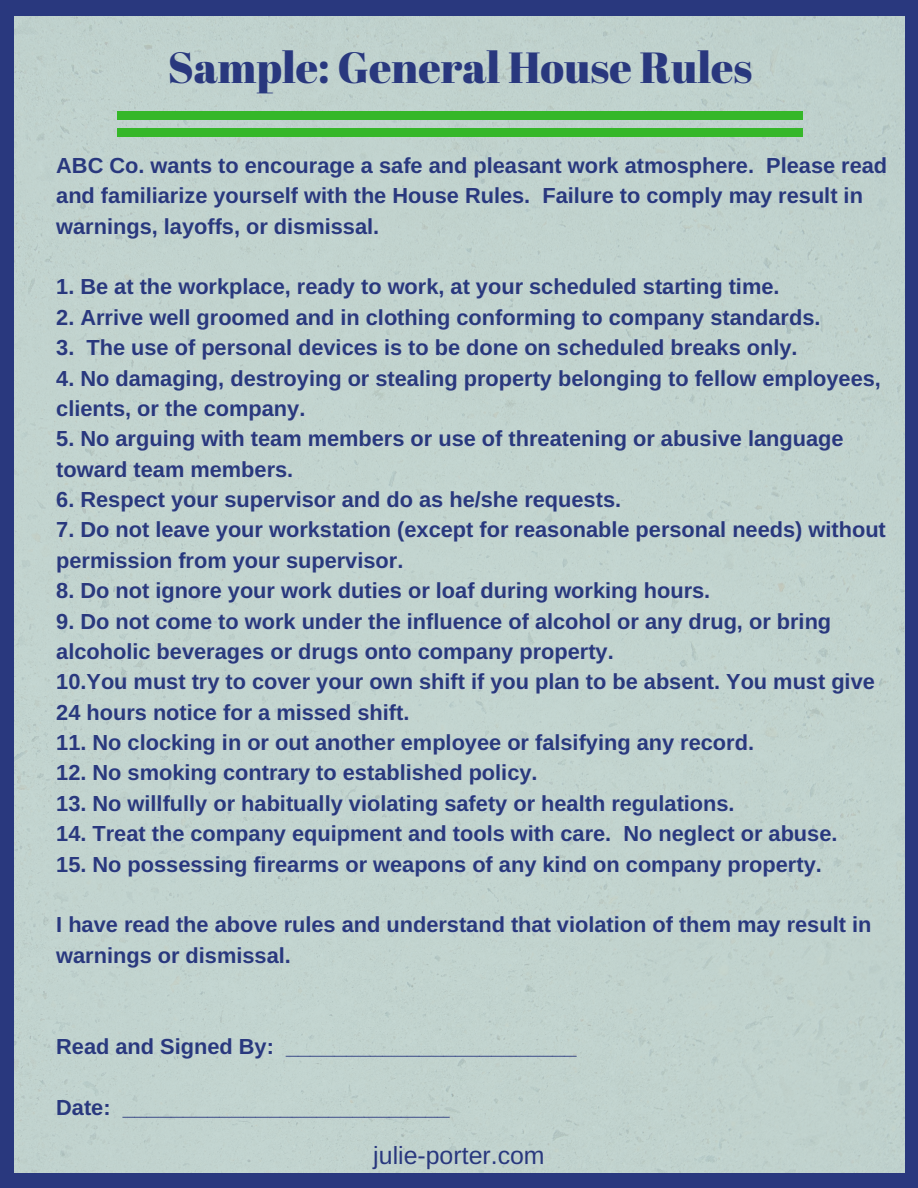
<style>
.page{position:relative;width:918px;height:1188px;background:#fff}
.page>*{position:absolute;margin:0;border:0;box-sizing:border-box;transform-origin:0 0}
.t1{font:43.65px "Abril Fatface";color:#29387e}
.t2{font:24.9px "Arimo";color:#29387e}
.t3{font:700 21.75px/30.3px "Arimo";color:#29387e}
</style>
<div class="page">
<div style="left:14px;top:15px;width:891px;height:1158px;background:#c1d3ce"></div>
<div style="left:117px;top:111px;width:685px;height:8px;background:#35b729"></div>
<div style="left:117px;top:128px;width:685px;height:8px;background:#35b729"></div>
<div style="left:905px;top:1173px;width:13px;height:15px;background:#29387e"></div>
<div style="left:0;top:14px;width:14px;height:1161px;background:#29387e"></div>
<div style="left:0;top:1173px;width:14px;height:15px;background:#29387e"></div>
<div style="left:905px;top:14px;width:13px;height:1161px;background:#29387e"></div>
<div style="left:13px;top:1173px;width:894px;height:15px;background:#29387e"></div>
<div style="left:905px;top:0;width:13px;height:15px;background:#29387e"></div>
<div style="left:0;top:0;width:14px;height:15px;background:#29387e"></div>
<div style="left:13px;top:0;width:894px;height:15px;background:#29387e"></div>
<h1 class="t1" style="left:168px;top:37px;width:586px">Sample: General House Rules</h1>
<p class="t3" style="left:56px;top:150px;width:833px">ABC Co. wants to encourage a safe and pleasant work atmosphere. Please read and familiarize yourself with the House Rules. Failure to comply may result in warnings, layoffs, or dismissal.</p>
<p class="t3" style="left:56px;top:272px;width:725px">1. Be at the workplace, ready to work, at your scheduled starting time.</p>
<p class="t3" style="left:56px;top:302px;width:766px">2. Arrive well groomed and in clothing conforming to company standards.</p>
<p class="t3" style="left:56px;top:332px;width:743px">3. The use of personal devices is to be done on scheduled breaks only.</p>
<p class="t3" style="left:56px;top:363px;width:826px">4. No damaging, destroying or stealing property belonging to fellow employees, clients, or the company.</p>
<p class="t3" style="left:56px;top:424px;width:789px">5. No arguing with team members or use of threatening or abusive language toward team members.</p>
<p class="t3" style="left:56px;top:484px;width:566px">6. Respect your supervisor and do as he/she requests.</p>
<p class="t3" style="left:56px;top:515px;width:831px">7. Do not leave your workstation (except for reasonable personal needs) without permission from your supervisor.</p>
<p class="t3" style="left:56px;top:575px;width:656px">8. Do not ignore your work duties or loaf during working hours.</p>
<p class="t3" style="left:56px;top:606px;width:820px">9. Do not come to work under the influence of alcohol or any drug, or bring alcoholic beverages or drugs onto company property.<br>10.You must try to cover your own shift if you plan to be absent. You must give 24 hours notice for a missed shift.</p>
<p class="t3" style="left:56px;top:727px;width:699px">11. No clocking in or out another employee or falsifying any record.</p>
<p class="t3" style="left:56px;top:758px;width:483px">12. No smoking contrary to established policy.</p>
<p class="t3" style="left:56px;top:788px;width:680px">13. No willfully or habitually violating safety or health regulations.</p>
<p class="t3" style="left:56px;top:818px;width:783px">14. Treat the company equipment and tools with care. No neglect or abuse.</p>
<p class="t3" style="left:56px;top:849px;width:767px">15. No possessing firearms or weapons of any kind on company property.</p>
<p class="t3" style="left:56px;top:910px;width:817px">I have read the above rules and understand that violation of them may result in warnings or dismissal.</p>
<p class="t3" style="left:56px;top:1031px;width:522px">Read and Signed By: ________________________</p>
<p class="t3" style="left:56px;top:1092px;width:395px">Date: ___________________________</p>
<p class="t2" style="left:373px;top:1142px;width:173px">julie-porter.com</p>
</div>
